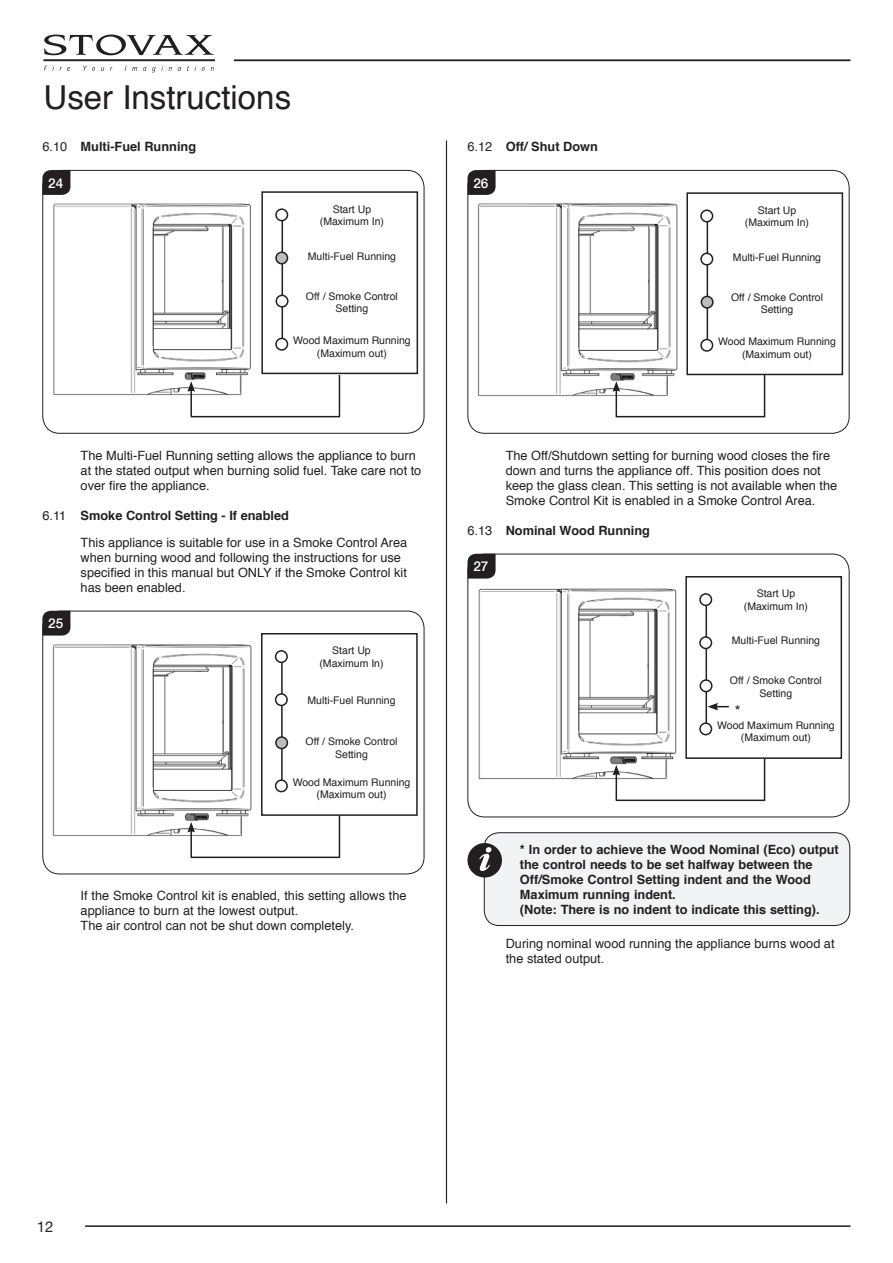
<style>
.page{position:relative;width:893px;height:1263px;background:#fff}
.page>*{position:absolute;margin:0;border:0;box-sizing:border-box;transform-origin:0 0}
.t1{font:33px "Helvetica";color:#231f20}
.t2{font:15px "Helvetica Neue";color:#231f20}
.t3{font:15px "Helvetica";color:#231f20}
.t4{font:500 13.5px "Helvetica Neue";color:#fff}
.t5{font:12.75px/15px "Helvetica";color:#231f20}
.t6{font:700 12.75px/15px "Helvetica";color:#231f20}
.t7{font:10.5px/12.6px "Helvetica";color:#231f20;text-align:center}
.s1{font-weight:400}
.s2{font-weight:700}
</style>
<div class="page">
<svg style="left:44px;top:35px;width:170px;height:20px"></svg>
<hr style="left:44px;top:59px;width:171px;height:2px;background:#231f20">
<svg style="left:44px;top:65px;width:10px;height:6px"></svg>
<svg style="left:60px;top:67px;width:10px;height:4px"></svg>
<svg style="left:83px;top:66px;width:12px;height:5px"></svg>
<svg style="left:125px;top:66px;width:12px;height:5px"></svg>
<svg style="left:152px;top:65px;width:11px;height:7px"></svg>
<hr style="left:85px;top:1225px;width:765px;height:2px;background:#231f20">
<hr style="left:446px;top:140px;width:1px;height:1063px;background:#231f20">
<hr style="left:234px;top:59px;width:616px;height:2px;background:#231f20">
<img style="left:53px;top:203px;width:198px;height:193px">
<div style="left:42px;top:170px;width:382px;height:264px;border:1px solid #231f20;border-radius:17px"></div>
<div style="left:261px;top:191px;width:157px;height:183px;border:2px solid #231f20"></div>
<hr style="left:282px;top:213px;width:1px;height:129px;background:#231f20">
<div style="left:276px;top:338px;width:11px;height:12px;background:#fff;border-radius:50%"></div>
<div style="left:275px;top:338px;width:13px;height:13px;border:2px solid #231f20;border-radius:50%"></div>
<div style="left:276px;top:252px;width:11px;height:12px;background:#bcbdc0;border-radius:50%"></div>
<div style="left:275px;top:251px;width:13px;height:13px;border:2px solid #231f20;border-radius:50%"></div>
<div style="left:276px;top:209px;width:11px;height:12px;background:#fff;border-radius:50%"></div>
<div style="left:275px;top:208px;width:13px;height:13px;border:2px solid #231f20;border-radius:50%"></div>
<div style="left:276px;top:295px;width:12px;height:12px;background:#fff;border-radius:50%"></div>
<div style="left:276px;top:295px;width:13px;height:13px;border:2px solid #231f20;border-radius:50%"></div>
<hr style="left:190px;top:389px;width:2px;height:27px;background:#231f20">
<svg style="left:187px;top:381px;width:8px;height:11px"></svg>
<hr style="left:191px;top:416px;width:149px;height:1px;background:#231f20">
<hr style="left:339px;top:375px;width:1px;height:42px;background:#231f20">
<svg style="left:42px;top:170px;width:29px;height:25px"></svg>
<img style="left:52px;top:644px;width:200px;height:193px">
<div style="left:42px;top:611px;width:382px;height:263px;border:1px solid #231f20;border-radius:17px"></div>
<div style="left:261px;top:633px;width:157px;height:183px;border:2px solid #231f20"></div>
<hr style="left:281px;top:654px;width:2px;height:130px;background:#231f20">
<div style="left:276px;top:780px;width:11px;height:12px;background:#fff;border-radius:50%"></div>
<div style="left:275px;top:779px;width:13px;height:13px;border:2px solid #231f20;border-radius:50%"></div>
<div style="left:276px;top:694px;width:11px;height:11px;background:#fff;border-radius:50%"></div>
<div style="left:275px;top:693px;width:13px;height:13px;border:2px solid #231f20;border-radius:50%"></div>
<div style="left:276px;top:651px;width:11px;height:11px;background:#fff;border-radius:50%"></div>
<div style="left:275px;top:650px;width:13px;height:13px;border:2px solid #231f20;border-radius:50%"></div>
<div style="left:276px;top:737px;width:11px;height:11px;background:#bcbdc0;border-radius:50%"></div>
<div style="left:275px;top:736px;width:13px;height:13px;border:2px solid #231f20;border-radius:50%"></div>
<hr style="left:190px;top:830px;width:2px;height:27px;background:#231f20">
<svg style="left:187px;top:822px;width:8px;height:10px"></svg>
<hr style="left:191px;top:856px;width:149px;height:2px;background:#231f20">
<hr style="left:339px;top:815px;width:1px;height:42px;background:#231f20">
<svg style="left:42px;top:611px;width:29px;height:25px"></svg>
<img style="left:477px;top:203px;width:201px;height:194px">
<div style="left:467px;top:170px;width:382px;height:264px;border:1px solid #231f20;border-radius:17px"></div>
<div style="left:686px;top:192px;width:157px;height:183px;border:2px solid #231f20"></div>
<hr style="left:707px;top:214px;width:1px;height:129px;background:#231f20">
<div style="left:701px;top:339px;width:12px;height:12px;background:#fff;border-radius:50%"></div>
<div style="left:700px;top:339px;width:13px;height:13px;border:2px solid #231f20;border-radius:50%"></div>
<div style="left:701px;top:253px;width:12px;height:12px;background:#fff;border-radius:50%"></div>
<div style="left:700px;top:253px;width:13px;height:13px;border:2px solid #231f20;border-radius:50%"></div>
<div style="left:701px;top:210px;width:12px;height:12px;background:#fff;border-radius:50%"></div>
<div style="left:700px;top:209px;width:13px;height:13px;border:2px solid #231f20;border-radius:50%"></div>
<div style="left:701px;top:296px;width:12px;height:12px;background:#bcbdc0;border-radius:50%"></div>
<div style="left:701px;top:296px;width:13px;height:13px;border:2px solid #231f20;border-radius:50%"></div>
<svg style="left:612px;top:381px;width:8px;height:35px"></svg>
<hr style="left:616px;top:416px;width:149px;height:1px;background:#231f20">
<hr style="left:764px;top:375px;width:1px;height:42px;background:#231f20">
<svg style="left:467px;top:170px;width:29px;height:25px"></svg>
<img style="left:478px;top:588px;width:199px;height:192px">
<div style="left:467px;top:554px;width:382px;height:263px;border:1px solid #231f20;border-radius:17px"></div>
<div style="left:685px;top:576px;width:157px;height:183px;border:2px solid #231f20"></div>
<hr style="left:705px;top:597px;width:2px;height:130px;background:#231f20">
<div style="left:700px;top:723px;width:11px;height:12px;background:#fff;border-radius:50%"></div>
<div style="left:699px;top:722px;width:13px;height:13px;border:2px solid #231f20;border-radius:50%"></div>
<div style="left:700px;top:637px;width:11px;height:11px;background:#fff;border-radius:50%"></div>
<div style="left:699px;top:636px;width:13px;height:13px;border:2px solid #231f20;border-radius:50%"></div>
<div style="left:700px;top:594px;width:11px;height:11px;background:#fff;border-radius:50%"></div>
<div style="left:699px;top:593px;width:13px;height:13px;border:2px solid #231f20;border-radius:50%"></div>
<div style="left:700px;top:680px;width:12px;height:11px;background:#fff;border-radius:50%"></div>
<div style="left:700px;top:679px;width:12px;height:13px;border:2px solid #231f20;border-radius:50%"></div>
<svg style="left:612px;top:765px;width:8px;height:35px"></svg>
<hr style="left:616px;top:799px;width:149px;height:2px;background:#231f20">
<hr style="left:764px;top:758px;width:1px;height:42px;background:#231f20">
<svg style="left:467px;top:554px;width:29px;height:25px"></svg>
<svg style="left:708px;top:703px;width:21px;height:7px"></svg>
<div style="left:484px;top:833px;width:366px;height:92px;background:#f2f3f4;border-radius:15px"></div>
<div style="left:484px;top:832px;width:366px;height:94px;border:1px solid #231f20;border-radius:15px"></div>
<div style="left:467px;top:843px;width:35px;height:34px;background:#231f20;border-radius:50%"></div>
<svg style="left:479px;top:847px;width:12px;height:24px"></svg>
<h1 class="t1" style="left:44px;top:72px;width:249px">User Instructions</h1>
<p class="t6" style="left:42px;top:139px;width:155px"><span class="s1">6.10</span> Multi-Fuel Running</p>
<p class="t4" style="left:48px;top:172px;width:17px">24</p>
<p class="t7" style="left:320px;top:203px;width:66px">Start Up (Maximum In)</p>
<p class="t7" style="left:308px;top:250px;width:90px">Multi-Fuel Running</p>
<p class="t7" style="left:306px;top:290px;width:94px">Off / Smoke Control<br>Setting</p>
<p class="t7" style="left:293px;top:334px;width:119px">Wood Maximum Running (Maximum out)</p>
<p class="t5" style="left:81px;top:448px;width:342px">The Multi-Fuel Running setting allows the appliance to burn at the stated output when burning solid fuel. Take care not to over fire the appliance.</p>
<p class="t5" style="left:81px;top:502px;width:328px;line-height:27px;text-indent:-38px">6.11 <span class="s2">Smoke Control Setting - If enabled<br></span>This appliance is suitable for use in a Smoke Control Area</p>
<p class="t5" style="left:81px;top:550px;width:328px">when burning wood and following the instructions for use specified in this manual but ONLY if the Smoke Control kit has been enabled.</p>
<p class="t4" style="left:48px;top:613px;width:17px">25</p>
<p class="t7" style="left:319px;top:645px;width:66px">Start Up (Maximum In)</p>
<p class="t7" style="left:307px;top:694px;width:90px">Multi-Fuel Running</p>
<p class="t7" style="left:306px;top:736px;width:94px">Off / Smoke Control<br>Setting</p>
<p class="t7" style="left:293px;top:776px;width:119px">Wood Maximum Running (Maximum out)</p>
<p class="t5" style="left:81px;top:889px;width:327px">If the Smoke Control kit is enabled, this setting allows the appliance to burn at the lowest output.<br>The air control can not be shut down completely.</p>
<p class="t6" style="left:467px;top:139px;width:132px"><span class="s1">6.12</span> Off/ Shut Down</p>
<p class="t4" style="left:473px;top:172px;width:17px">26</p>
<p class="t7" style="left:745px;top:204px;width:66px">Start Up (Maximum In)</p>
<p class="t7" style="left:733px;top:251px;width:90px">Multi-Fuel Running</p>
<p class="t7" style="left:731px;top:291px;width:94px">Off / Smoke Control<br>Setting</p>
<p class="t7" style="left:718px;top:335px;width:119px">Wood Maximum Running (Maximum out)</p>
<p class="t5" style="left:506px;top:448px;width:333px">The Off/Shutdown setting for burning wood closes the fire down and turns the appliance off. This position does not keep the glass clean. This setting is not available when the Smoke Control Kit is enabled in a Smoke Control Area.</p>
<p class="t6" style="left:467px;top:523px;width:184px"><span class="s1">6.13</span> Nominal Wood Running</p>
<p class="t4" style="left:473px;top:556px;width:17px">27</p>
<p class="t7" style="left:744px;top:588px;width:66px">Start Up (Maximum In)</p>
<p class="t7" style="left:732px;top:635px;width:90px">Multi-Fuel Running</p>
<p class="t7" style="left:730px;top:674px;width:94px">Off / Smoke Control<br>Setting</p>
<p class="t3" style="left:735px;top:699px;width:7px">*</p>
<p class="t7" style="left:717px;top:719px;width:119px">Wood Maximum Running (Maximum out)</p>
<p class="t6" style="left:520px;top:842px;width:320px">* In order to achieve the Wood Nominal (Eco) output the control needs to be set halfway between the Off/Smoke Control Setting indent and the Wood Maximum running indent.<br>(Note: There is no indent to indicate this setting).</p>
<p class="t5" style="left:506px;top:936px;width:330px">During nominal wood running the appliance burns wood at the stated output.</p>
<p class="t2" style="left:37px;top:1214px;width:18px">12</p>
</div>
